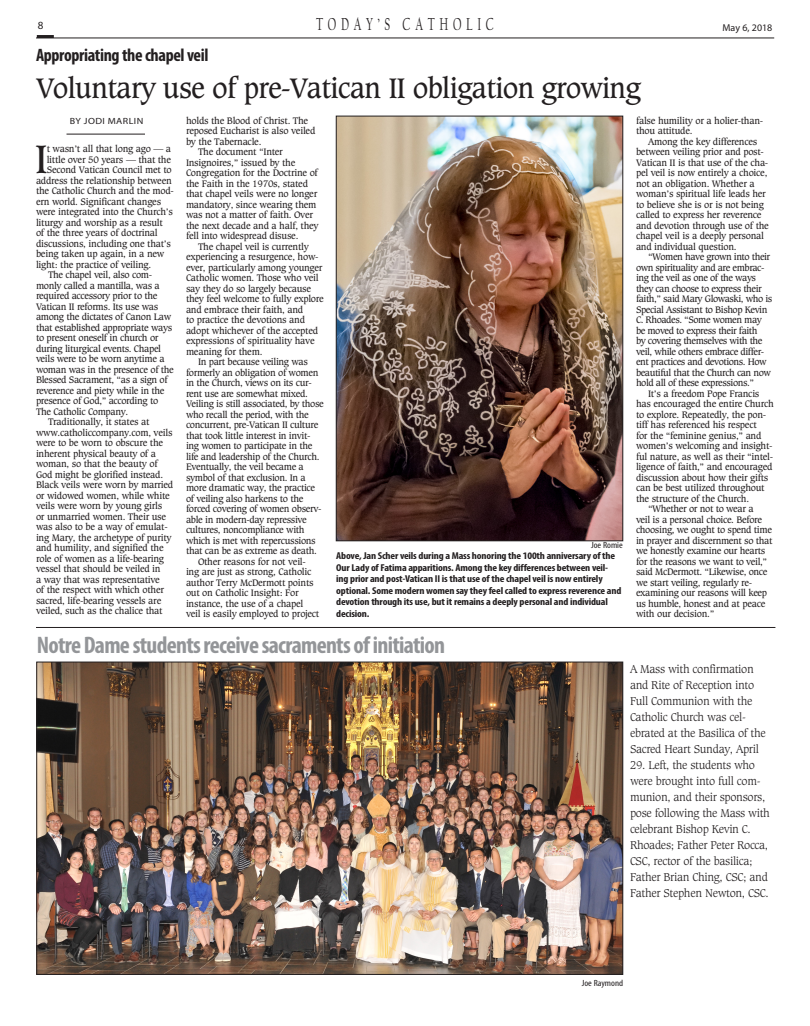
<style>
.page{position:relative;width:810px;height:1026px;background:#fff}
.page>*{position:absolute;margin:0;border:0;box-sizing:border-box;transform-origin:0 0}
.NEWbody{font:42.2px "Caxton BT";color:#231f20}
.NEWcaxton-30{font:30px "Caxton BT";letter-spacing:-.04em;color:#231f20}
.NEWstandalone{font:700 condensed 24px "Myriad Pro";letter-spacing:-.03em;color:#939598}
.NEWbriefhead{font:700 condensed 18px "Myriad Pro";letter-spacing:-.02em;color:#231f20}
.t1{font:18px "FB Californian";letter-spacing:.4em;color:#231f20;scale:.65 1}
.NEWcutlinebig{font:300 12px/16px "Caxton BT";letter-spacing:-.03em;color:#231f20}
.t2{font:11px "Myriad";color:#231f20}
.NEWbody-2{font:10px/10.5px "Caxton BT";letter-spacing:-.03em;color:#231f20}
.NEWbody-3{font:10px/10.5px "Caxton BT";letter-spacing:-.05em;color:#231f20}
.NEWcutlinesmall{font:700 condensed 10px/11.5px "Myriad Pro";letter-spacing:-.015em;color:#231f20;scale:1.12 1}
.t3{font:10px "Myriad";color:#231f20}
.NEWphotocredit{font:condensed 9px "Myriad Pro";color:#231f20;scale:1.12 1}
.NEWcutlinesmall-2{font:9px "Myriad Pro";letter-spacing:.04em;color:#231f20;scale:1.12 1}
</style>
<div class="page">
<hr style="left:36px;top:38px;width:738px;height:1px;background:#231f20">
<hr style="left:37px;top:35px;width:17px;height:3px;background:#231f20">
<hr style="left:67px;top:134px;width:78px;height:1px;background:#231f20">
<img style="left:338px;top:118px;width:283px;height:421px">
<div style="left:336px;top:116px;width:287px;height:425px;border:1px solid #231f20"></div>
<img style="left:38px;top:664px;width:583px;height:309px">
<hr style="left:36px;top:627px;width:739px;height:1px;background:#231f20">
<p class="t2" style="left:38px;top:20px;width:7px">8</p>
<h3 class="t1" style="left:316px;top:15px;width:275px">TODAY’S CATHOLIC</h3>
<p class="t3" style="left:722px;top:23px;width:51px">May 6, 2018</p>
<p class="NEWbriefhead" style="left:36px;top:43px;width:174px">Appropriating the chapel veil</p>
<p class="NEWcaxton-30" style="left:36px;top:69px;width:607px">Voluntary use of pre-Vatican II obligation growing</p>
<p class="NEWcutlinesmall-2" style="left:70px;top:115px;width:67px">BY JODI MARLIN</p>
<p class="NEWbody" style="left:35px;top:133px;width:15px">I</p>
<p class="NEWbody-2" style="left:47px;top:143px;width:126px">t wasn’t all that long ago — a</p>
<p class="NEWbody-2" style="left:47px;top:154px;width:126px">little over 50 years — that the</p>
<p class="NEWbody-2" style="left:47px;top:164px;width:127px">Second Vatican Council met to</p>
<p class="NEWbody-2" style="left:36px;top:175px;width:137px">address the relationship between</p>
<p class="NEWbody-2" style="left:36px;top:185px;width:139px">the Catholic Church and the mod-</p>
<p class="NEWbody-2" style="left:36px;top:196px;width:127px">ern world. Significant changes</p>
<p class="NEWbody-2" style="left:36px;top:206px;width:138px">were integrated into the Church’s</p>
<p class="NEWbody-2" style="left:36px;top:217px;width:128px">liturgy and worship as a result</p>
<p class="NEWbody-2" style="left:36px;top:227px;width:123px">of the three years of doctrinal</p>
<p class="NEWbody-2" style="left:36px;top:238px;width:136px">discussions, including one that’s</p>
<p class="NEWbody-2" style="left:36px;top:248px;width:130px">being taken up again, in a new</p>
<p class="NEWbody-2" style="left:36px;top:259px;width:117px">light: the practice of veiling.</p>
<p class="NEWbody-2" style="left:36px;top:269px;width:140px;text-indent:12px">The chapel veil, also com&shy;monly called a mantilla, was a required accessory prior to the<br>Vatican II reforms. Its use was among the dictates of Canon Law that established appropriate ways to present oneself in church or during liturgical events. Chapel veils were to be worn anytime a woman was in the presence of the<br>Blessed Sacrament, “as a sign of reverence and piety while in the presence of God,” according to<br>The Catholic Company.</p>
<p class="NEWbody-2" style="left:36px;top:416px;width:139px;text-indent:12px">Traditionally, it states at www.catholiccompany.com, veils were to be worn to obscure the inherent physical beauty of a woman, so that the beauty of<br>God might be glorified instead.<br>Black veils were worn by married or widowed women, while white veils were worn by young girls or unmarried women. Their use was also to be a way of emulat&shy;ing Mary, the archetype of purity and humility, and signified the role of women as a life-bearing vessel that should be veiled in<br>a way that was representative<br>of the respect with which other sacred, life-bearing vessels are veiled, such as the chalice that</p>
<p class="NEWbody-2" style="left:186px;top:115px;width:131px">holds the Blood of Christ. The reposed Eucharist is also veiled by the Tabernacle.</p>
<p class="NEWbody-2" style="left:186px;top:146px;width:134px;text-indent:12px">The document “Inter<br>Insignoires,” issued by the<br>Congregation for the Doctrine of the Faith in the 1970s, stated that chapel veils were no longer mandatory, since wearing them was not a matter of faith. Over the next decade and a half, they fell into widespread disuse.</p>
<p class="NEWbody-2" style="left:186px;top:241px;width:140px;text-indent:12px">The chapel veil is currently experiencing a resurgence, how&shy;ever, particularly among younger<br>Catholic women. Those who veil say they do so largely because they feel welcome to fully explore and embrace their faith, and<br>to practice the devotions and adopt whichever of the accepted expressions of spirituality have meaning for them.</p>
<p class="NEWbody-2" style="left:186px;top:356px;width:140px;text-indent:12px">In part because veiling was formerly an obligation of women in the Church, views on its cur&shy;rent use are somewhat mixed.<br>Veiling is still associated, by those who recall the period, with the concurrent, pre-Vatican II culture that took little interest in invit&shy;ing women to participate in the life and leadership of the Church.<br>Eventually, the veil became a symbol of that exclusion. In a more dramatic way, the practice of veiling also harkens to the forced covering of women observ&shy;able in modern-day repressive cultures, noncompliance with which is met with repercussions that can be as extreme as death.</p>
<p class="NEWbody-2" style="left:186px;top:556px;width:135px;text-indent:12px">Other reasons for not veil&shy;ing are just as strong, Catholic author Terry McDermott points out on Catholic Insight: For instance, the use of a chapel veil is easily employed to project</p>
<p class="NEWphotocredit" style="left:591px;top:539px;width:30px">Joe Romie</p>
<p class="NEWcutlinesmall" style="left:336px;top:550px;width:256px">Above, Jan Scher veils during a Mass honoring the 100th anniversary of the Our Lady of Fatima apparitions. Among the key differences between veil&shy;ing prior and post-Vatican II is that use of the chapel veil is now entirely optional. Some modern women say they feel called to express reverence and devotion through its use, but it remains a deeply personal and individual decision.</p>
<p class="NEWstandalone" style="left:37px;top:630px;width:410px">Notre Dame students receive sacraments of initiation</p>
<p class="NEWbody-2" style="left:636px;top:115px;width:129px">false humility or a holier-than&shy;thou attitude.</p>
<p class="NEWbody-2" style="left:636px;top:136px;width:134px;text-indent:12px">Among the key differences between veiling prior and post-<br>Vatican II is that use of the cha&shy;pel veil is now entirely a choice, not an obligation. Whether a woman’s spiritual life leads her to believe she is or is not being called to express her reverence and devotion through use of the chapel veil is a deeply personal and individual question.</p>
<p class="NEWbody-3" style="left:636px;top:251px;width:138px;text-indent:12px">“Women have grown into their own spirituality and are embrac&shy;ing the veil as one of the ways they can choose to express their faith,” said Mary Glowaski, who is<br>Special Assistant to Bishop Kevin<br>C. Rhoades. “Some women may be moved to express their faith<br>by covering themselves with the veil, while others embrace differ&shy;ent practices and devotions. How beautiful that the Church can now hold all of these expressions.”</p>
<p class="NEWbody-2" style="left:636px;top:388px;width:139px;text-indent:12px">It’s a freedom Pope Francis has encouraged the entire Church to explore. Repeatedly, the pon&shy;tiff has referenced his respect<br>for the “feminine genius,” and women’s welcoming and insight&shy;ful nature, as well as their “intel&shy;ligence of faith,” and encouraged discussion about how their gifts can be best utilized throughout the structure of the Church.</p>
<p class="NEWbody-2" style="left:636px;top:503px;width:138px;text-indent:12px">“Whether or not to wear a<br>veil is a personal choice. Before choosing, we ought to spend time in prayer and discernment so that we honestly examine our hearts for the reasons we want to veil,” said McDermott. “Likewise, once we start veiling, regularly re&shy;examining our reasons will keep us humble, honest and at peace with our decision.”</p>
<p class="NEWcutlinebig" style="left:630px;top:660px;width:137px">A Mass with confirmation and Rite of Reception into<br>Full Communion with the<br>Catholic Church was cel&shy;ebrated at the Basilica of the<br>Sacred Heart Sunday, April</p>
<p class="NEWcutlinebig" style="left:630px;top:756px;width:142px">29. Left, the students who were brought into full com&shy;munion, and their sponsors, pose following the Mass with celebrant Bishop Kevin C.<br>Rhoades; Father Peter Rocca,<br>CSC, rector of the basilica;<br>Father Brian Ching, CSC; and<br>Father Stephen Newton, CSC.</p>
<p class="NEWphotocredit" style="left:582px;top:977px;width:38px">Joe Raymond</p>
</div>
